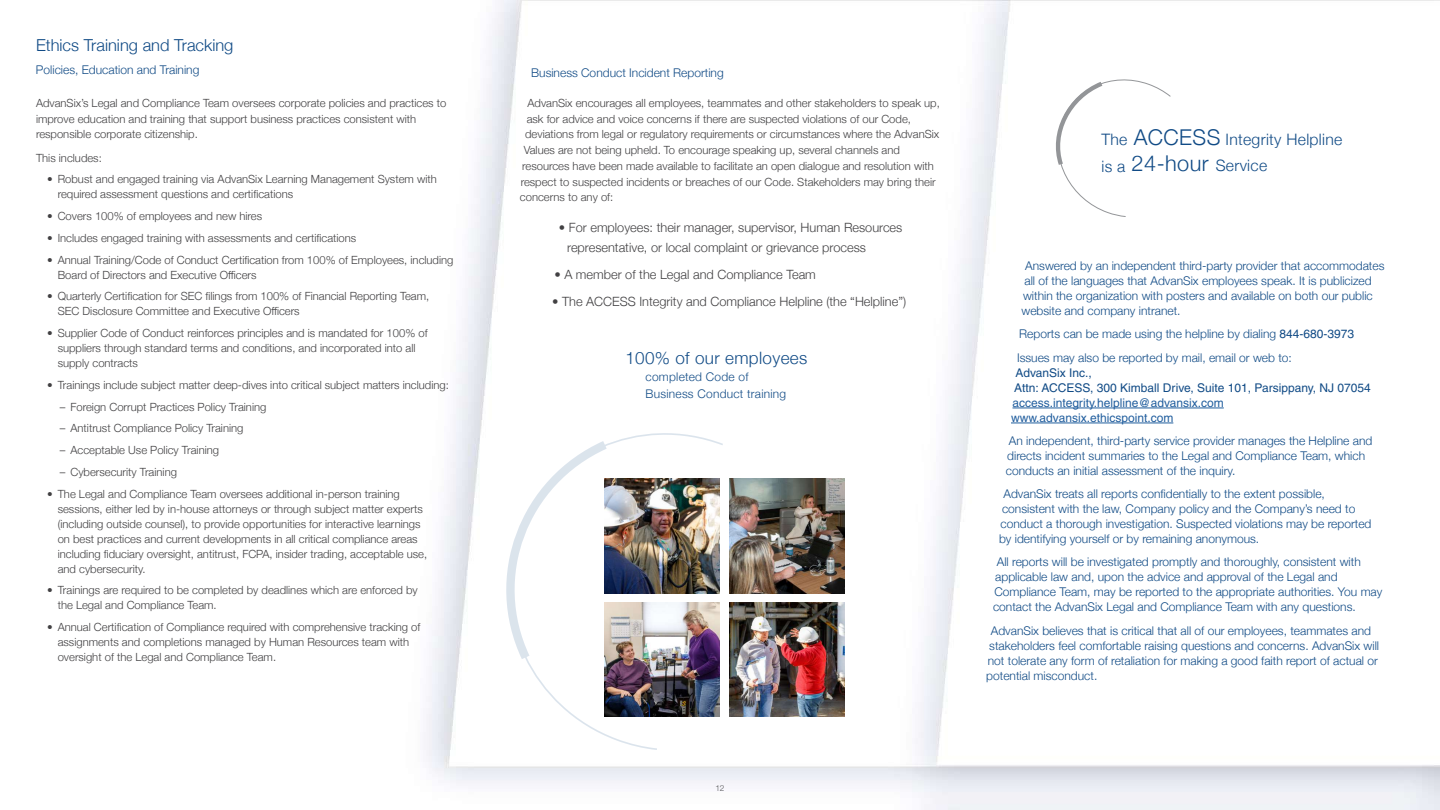
<style>
.page{position:relative;width:1440px;height:810px;background:#fff}
.page>*{position:absolute;margin:0;border:0;box-sizing:border-box;transform-origin:0 0}
.t1{font:300 17.02px "Helvetica Neue";letter-spacing:.02em;color:#114b86}
.t2{font:300 16.5px "Helvetica Neue";color:#114b86}
.t3{font:300 15.75px/26.2px "Helvetica Neue";letter-spacing:.02em;color:#114b86}
.t4{font:300 12.75px/19.5px "Helvetica Neue";color:#414042}
.t5{font:300 12px/15px "Helvetica Neue";color:#114b86}
.t6{font:12px/15px "Helvetica CE";color:#114b86}
.t7{font:12px/15px "Helvetica CE";color:#215e9e}
.t8{font:300 11.93px/17.1px "Helvetica Neue";letter-spacing:.02em;color:#114b86}
.t9{font:300 11.25px/15px "Helvetica Neue";color:#414042}
.t10{font:300 8.25px "Helvetica Neue";color:#58595b}
.s1{font-size:21.75px}
.s2{font-family:"Helvetica CE";font-weight:400}
</style>
<div class="page">
<img style="left:424px;top:0;width:1016px;height:810px">
<svg style="left:1049px;top:70px;width:123px;height:147px"></svg>
<hr style="left:1012px;top:408px;width:212px;height:1px;background:#215e9e">
<hr style="left:1011px;top:423px;width:162px;height:1px;background:#215e9e">
<svg style="left:487px;top:413px;width:238px;height:338px"></svg>
<img style="left:605px;top:602px;width:114px;height:115px">
<img style="left:605px;top:479px;width:114px;height:114px">
<img style="left:729px;top:479px;width:115px;height:114px">
<img style="left:729px;top:602px;width:115px;height:115px">
<h2 class="t2" style="left:36px;top:32px;width:199px">Ethics Training and Tracking</h2>
<p class="t5" style="left:36px;top:61px;width:165px">Policies, Education and Training</p>
<p class="t5" style="left:531px;top:64px;width:194px">Business Conduct Incident Reporting</p>
<p class="t9" style="left:36px;top:94px;width:412px;line-height:15.8px">AdvanSix’s Legal and Compliance Team oversees corporate policies and practices to improve education and training that support business practices consistent with responsible corporate citizenship.</p>
<p class="t9" style="left:36px;top:149px;width:67px">This includes:</p>
<p class="t9" style="left:58px;top:171px;width:381px;text-indent:-10px">• Robust and engaged training via AdvanSix Learning Management System with required assessment questions and certifications</p>
<p class="t9" style="left:47px;top:208px;width:216px">• Covers 100% of employees and new hires</p>
<p class="t9" style="left:47px;top:230px;width:311px">• Includes engaged training with assessments and certifications</p>
<p class="t9" style="left:58px;top:251px;width:397px;text-indent:-10px">• Annual Training/Code of Conduct Certification from 100% of Employees, including<br>Board of Directors and Executive Officers</p>
<p class="t9" style="left:58px;top:288px;width:373px;text-indent:-10px">• Quarterly Certification for SEC filings from 100% of Financial Reporting Team,<br>SEC Disclosure Committee and Executive Officers</p>
<p class="t9" style="left:58px;top:325px;width:371px;text-indent:-10px">• Supplier Code of Conduct reinforces principles and is mandated for 100% of suppliers through standard terms and conditions, and incorporated into all supply contracts</p>
<p class="t9" style="left:47px;top:377px;width:403px">• Trainings include subject matter deep-dives into critical subject matters including:</p>
<p class="t9" style="left:60px;top:398px;width:208px">– Foreign Corrupt Practices Policy Training</p>
<p class="t9" style="left:60px;top:420px;width:185px">– Antitrust Compliance Policy Training</p>
<p class="t9" style="left:60px;top:442px;width:161px">– Acceptable Use Policy Training</p>
<p class="t9" style="left:60px;top:464px;width:118px">– Cybersecurity Training</p>
<p class="t9" style="left:58px;top:485px;width:371px;text-indent:-10px">• The Legal and Compliance Team oversees additional in-person training sessions, either led by in-house attorneys or through subject matter experts (including outside counsel), to provide opportunities for interactive learnings on best practices and current developments in all critical compliance areas including fiduciary oversight, antitrust, FCPA, insider trading, acceptable use, and cybersecurity.</p>
<p class="t9" style="left:58px;top:582px;width:361px;text-indent:-10px">• Trainings are required to be completed by deadlines which are enforced by the Legal and Compliance Team.</p>
<p class="t9" style="left:58px;top:619px;width:364px;text-indent:-10px">• Annual Certification of Compliance required with comprehensive tracking of assignments and completions managed by Human Resources team with oversight of the Legal and Compliance Team.</p>
<p class="t9" style="left:527px;top:95px;width:414px">AdvanSix encourages all employees, teammates and other stakeholders to speak up,</p>
<p class="t9" style="left:527px;top:110px;width:386px">ask for advice and voice concerns if there are suspected violations of our Code,</p>
<p class="t9" style="left:525px;top:126px;width:416px">deviations from legal or regulatory requirements or circumstances where the AdvanSix</p>
<p class="t9" style="left:524px;top:142px;width:378px">Values are not being upheld. To encourage speaking up, several channels and</p>
<p class="t9" style="left:522px;top:158px;width:413px">resources have been made available to facilitate an open dialogue and resolution with</p>
<p class="t9" style="left:521px;top:173px;width:416px">respect to suspected incidents or breaches of our Code. Stakeholders may bring their</p>
<p class="t9" style="left:520px;top:189px;width:95px">concerns to any of:</p>
<p class="t4" style="left:567px;top:217px;width:337px;text-indent:-8px">• For employees: their manager, supervisor, Human Resources representative, or local complaint or grievance process</p>
<p class="t4" style="left:554px;top:263px;width:263px">• A member of the Legal and Compliance Team</p>
<p class="t4" style="left:552px;top:290px;width:356px">• The ACCESS Integrity and Compliance Helpline (the “Helpline”)</p>
<h1 class="t1" style="left:625px;top:344px;width:183px">100% of our employees</h1>
<p class="t8" style="left:646px;top:367px;width:142px">completed Code of<br>Business Conduct training</p>
<p class="t10" style="left:715px;top:781px;width:11px">12</p>
<h3 class="t3" style="left:1101px;top:125px;width:242px">The <span class="s1">ACCESS</span> Integrity Helpline is a <span class="s1">24-hour</span> Service</h3>
<p class="t5" style="left:1022px;top:258px;width:365px;text-indent:4px">Answered by an independent third-party provider that accommodates all of the languages that AdvanSix employees speak. It is publicized within the organization with posters and available on both our public website and company intranet.</p>
<p class="t5" style="left:1017px;top:322px;width:339px;line-height:23.2px">Reports can be made using the helpline by dialing <span class="s2">844-680-3973<br></span>Issues may also be reported by mail, email or web to:</p>
<p class="t6" style="left:1014px;top:365px;width:358px">AdvanSix Inc.,<br>Attn: ACCESS, 300 Kimball Drive, Suite 101, Parsippany, NJ 07054</p>
<p class="t7" style="left:1011px;top:395px;width:214px">access.integrity.helpline@advansix.com www.advansix.ethicspoint.com</p>
<p class="t5" style="left:1006px;top:432px;width:368px">An independent, third-party service provider manages the Helpline and directs incident summaries to the Legal and Compliance Team, which conducts an initial assessment of the inquiry.</p>
<p class="t5" style="left:999px;top:486px;width:374px;text-indent:4px">AdvanSix treats all reports confidentially to the extent possible, consistent with the law, Company policy and the Company’s need to conduct a thorough investigation. Suspected violations may be reported by identifying yourself or by remaining anonymous.</p>
<p class="t5" style="left:993px;top:554px;width:391px;text-indent:4px">All reports will be investigated promptly and thoroughly, consistent with applicable law and, upon the advice and approval of the Legal and Compliance Team, may be reported to the appropriate authorities. You may contact the AdvanSix Legal and Compliance Team with any questions.</p>
<p class="t5" style="left:986px;top:622px;width:394px;text-indent:4px">AdvanSix believes that is critical that all of our employees, teammates and stakeholders feel comfortable raising questions and concerns. AdvanSix will not tolerate any form of retaliation for making a good faith report of actual or potential misconduct.</p>
</div>
